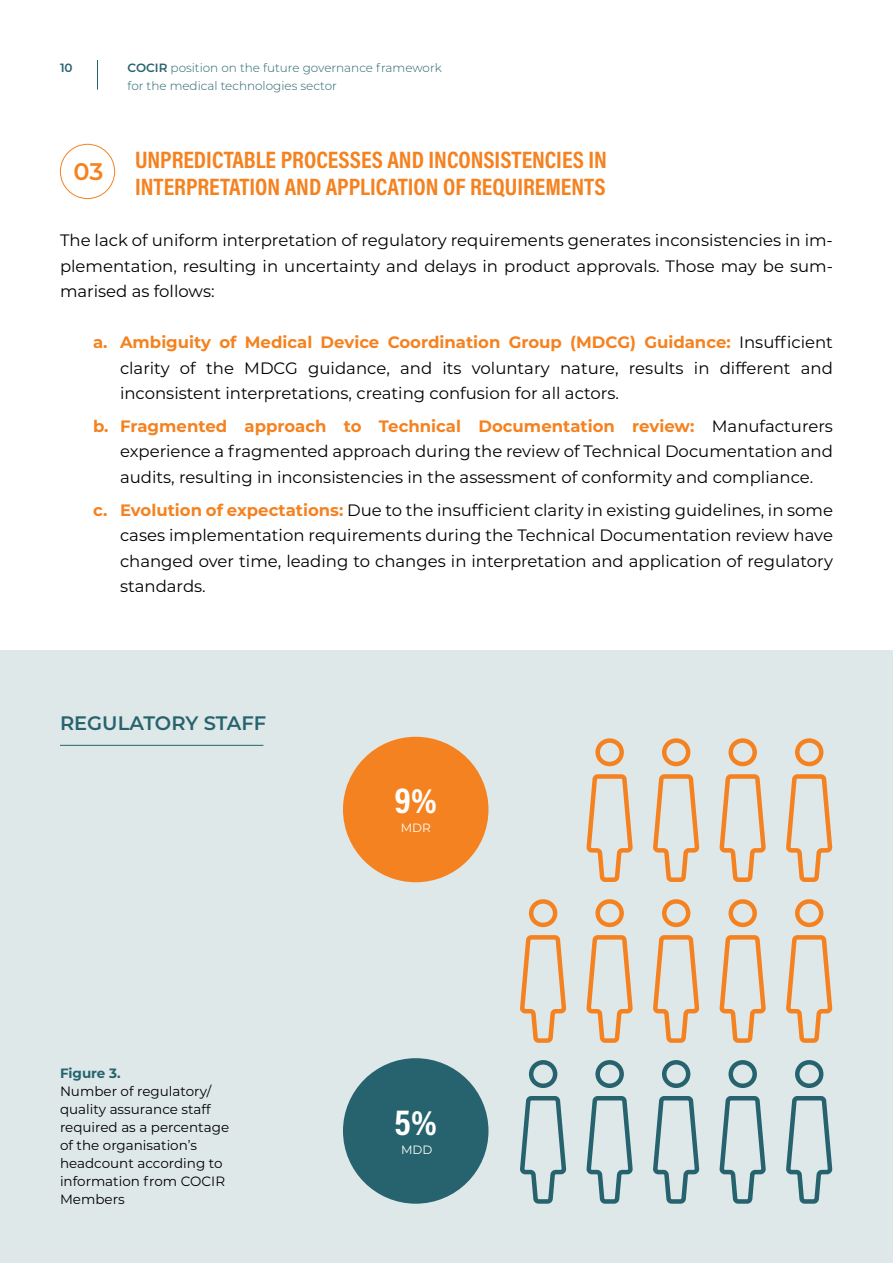
<style>
.page{position:relative;width:893px;height:1263px;background:#fff}
.page>*{position:absolute;margin:0;border:0;box-sizing:border-box;transform-origin:0 0}
.t1{font:36px "Acumin Variable Concept";color:#fff}
.t2{font:24px/27px "Acumin Variable Concept";color:#f58220}
.t3{font:600 24px "Montserrat";color:#f58220}
.t4{font:600 19.5px "Montserrat";color:#26636e}
.t5{font:16.5px/25.5px "Montserrat";color:#000;text-align:justify}
.t6{font:13.5px/18px "Montserrat";color:#000}
.t7{font:700 13.5px "Montserrat";color:#26636e}
.t8{font:300 12px/18px "Montserrat";color:#26636e}
.t9{font:12px "Montserrat";color:#fff}
.t10{font:600 12px "Montserrat";color:#26636e}
.s1{font-weight:600}
.s2{font-weight:700;color:#f58220}
</style>
<div class="page">
<hr style="left:97px;top:60px;width:1px;height:30px;background:#26636e">
<div style="left:0;top:651px;width:893px;height:612px;background:#dfe8e9"></div>
<div style="left:60px;top:144px;width:55px;height:55px;border:1px solid #f58220;border-radius:50%"></div>
<hr style="left:60px;top:745px;width:203px;height:1px;background:#26636e">
<svg style="left:719px;top:899px;width:47px;height:144px"></svg>
<svg style="left:719px;top:1060px;width:47px;height:144px"></svg>
<svg style="left:786px;top:899px;width:47px;height:144px"></svg>
<svg style="left:786px;top:1060px;width:47px;height:144px"></svg>
<svg style="left:653px;top:899px;width:47px;height:144px"></svg>
<svg style="left:653px;top:1060px;width:47px;height:144px"></svg>
<svg style="left:586px;top:899px;width:47px;height:144px"></svg>
<svg style="left:586px;top:1060px;width:47px;height:144px"></svg>
<svg style="left:786px;top:738px;width:47px;height:144px"></svg>
<svg style="left:719px;top:738px;width:47px;height:144px"></svg>
<svg style="left:653px;top:738px;width:47px;height:144px"></svg>
<svg style="left:586px;top:738px;width:47px;height:144px"></svg>
<svg style="left:520px;top:899px;width:47px;height:144px"></svg>
<svg style="left:520px;top:1060px;width:47px;height:144px"></svg>
<div style="left:343px;top:737px;width:145px;height:145px;background:#f58220;border-radius:50%"></div>
<div style="left:343px;top:1058px;width:145px;height:146px;background:#26636e;border-radius:50%"></div>
<p class="t10" style="left:60px;top:59px;width:14px">10</p>
<p class="t8" style="left:128px;top:58px;width:316px"><span class="s1">COCIR</span> position on the future governance framework for the medical technologies sector</p>
<h2 class="t2" style="left:135px;top:145px;width:474px">UNPREDICTABLE PROCESSES AND INCONSISTENCIES IN<br>INTERPRETATION AND APPLICATION OF REQUIREMENTS</h2>
<p class="t5" style="left:60px;top:227px;width:774px">The lack of uniform interpretation of regulatory requirements generates inconsistencies in im&shy;plementation, resulting in uncertainty and delays in product approvals. Those may be sum&shy;marised as follows:</p>
<p class="t5" style="left:120px;top:329px;width:714px;text-indent:-27px"><span class="s2">a. Ambiguity of Medical Device Coordination Group (MDCG) Guidance:</span> Insufficient clarity of the MDCG guidance, and its voluntary nature, results in different and inconsistent interpretations, creating confusion for all actors.</p>
<p class="t5" style="left:120px;top:413px;width:714px;text-indent:-27px"><span class="s2">b. Fragmented approach to Technical Documentation review:</span> Manufacturers experience a fragmented approach during the review of Technical Documentation and audits, resulting in inconsistencies in the assessment of conformity and compliance.</p>
<p class="t5" style="left:120px;top:497px;width:714px;text-indent:-27px"><span class="s2">c. Evolution of expectations:</span> Due to the insufficient clarity in existing guidelines, in some cases implementation requirements during the Technical Documentation review have changed over time, leading to changes in interpretation and application of regulatory standards.</p>
<h2 class="t3" style="left:73px;top:155px;width:31px">03</h2>
<p class="t4" style="left:60px;top:709px;width:208px">REGULATORY STAFF</p>
<p class="t7" style="left:60px;top:1063px;width:62px">Figure 3.</p>
<p class="t6" style="left:60px;top:1081px;width:171px">Number of regulatory/ quality assurance staff required as a percentage of the organisation’s headcount according to information from COCIR<br>Members</p>
<h1 class="t1" style="left:395px;top:776px;width:44px">9%</h1>
<p class="t9" style="left:401px;top:819px;width:32px">MDR</p>
<h1 class="t1" style="left:395px;top:1097px;width:44px">5%</h1>
<p class="t9" style="left:401px;top:1141px;width:33px">MDD</p>
</div>
